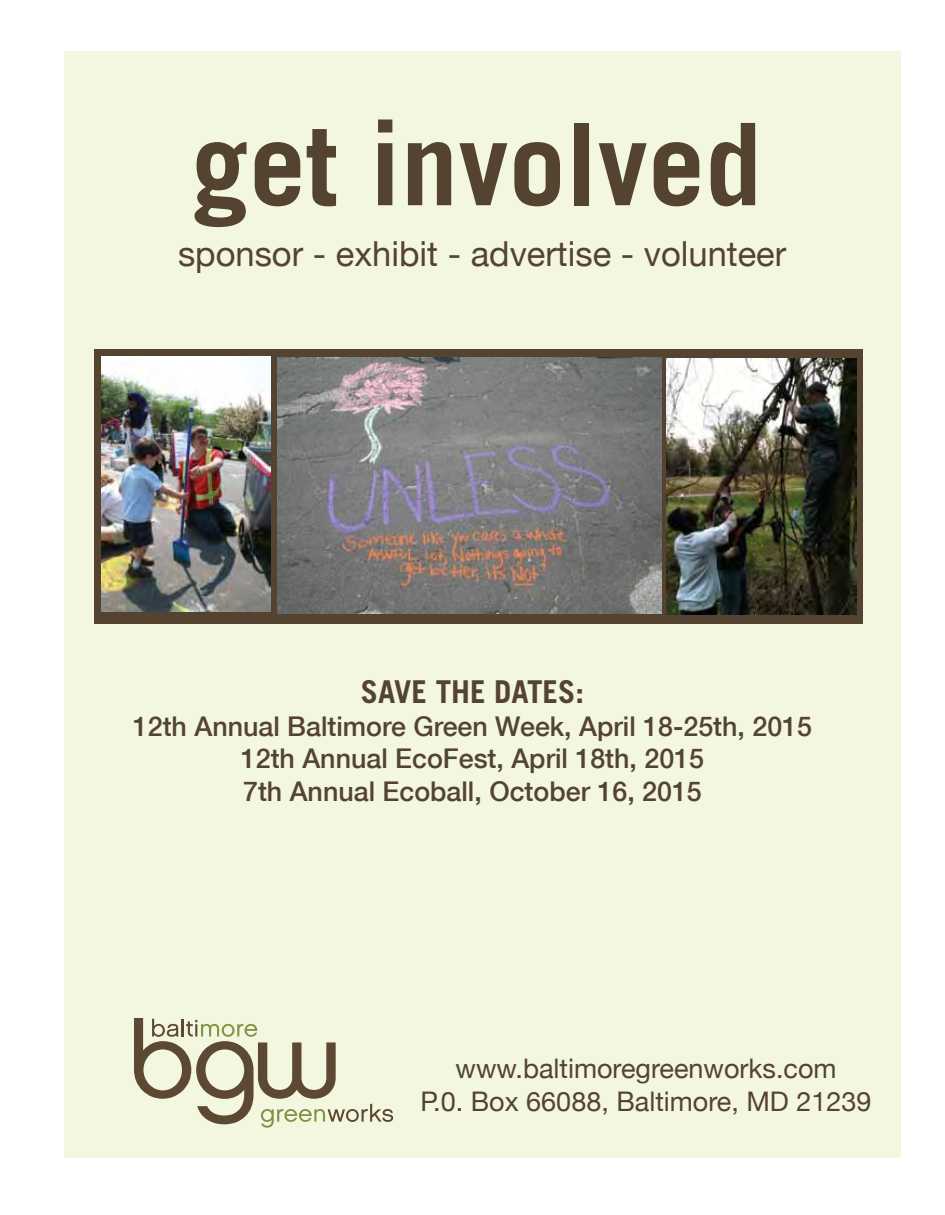
<style>
.page{position:relative;width:945px;height:1215px;background:#fff}
.page>*{position:absolute;margin:0;border:0;box-sizing:border-box;transform-origin:0 0}
.t1{font:700 114px "Trade Gothic LT Std";color:#554332}
.t2{font:34.5px "Helvetica Neue";color:#554332}
.t3{font:700 31.5px "Trade Gothic LT Std";color:#554332}
.t4{font:500 27.15px/32.7px "Helvetica Neue";color:#554332;text-align:center}
.t5{font:27px/32.4px "Helvetica Neue";color:#554332;text-align:center}
</style>
<div class="page">
<div style="left:64px;top:51px;width:837px;height:1107px;background:#f4f7e0"></div>
<div style="left:94px;top:349px;width:768px;height:274px;background:#554332"></div>
<svg style="left:134px;top:1018px;width:259px;height:110px"></svg>
<img style="left:277px;top:358px;width:384px;height:256px">
<img style="left:101px;top:357px;width:170px;height:255px">
<img style="left:667px;top:358px;width:189px;height:256px">
<h1 class="t1" style="left:192px;top:95px;width:571px">get involved</h1>
<p class="t2" style="left:178px;top:224px;width:610px">sponsor - exhibit - advertise - volunteer</p>
<p class="t3" style="left:361px;top:673px;width:225px">SAVE THE DATES:</p>
<p class="t4" style="left:133px;top:709px;width:681px">12th Annual Baltimore Green Week, April 18-25th, 2015<br>12th Annual EcoFest, April 18th, 2015<br>7th Annual Ecoball, October 16, 2015</p>
<p class="t5" style="left:421px;top:1051px;width:452px">www.baltimoregreenworks.com<br>P.0. Box 66088, Baltimore, MD 21239</p>
</div>
